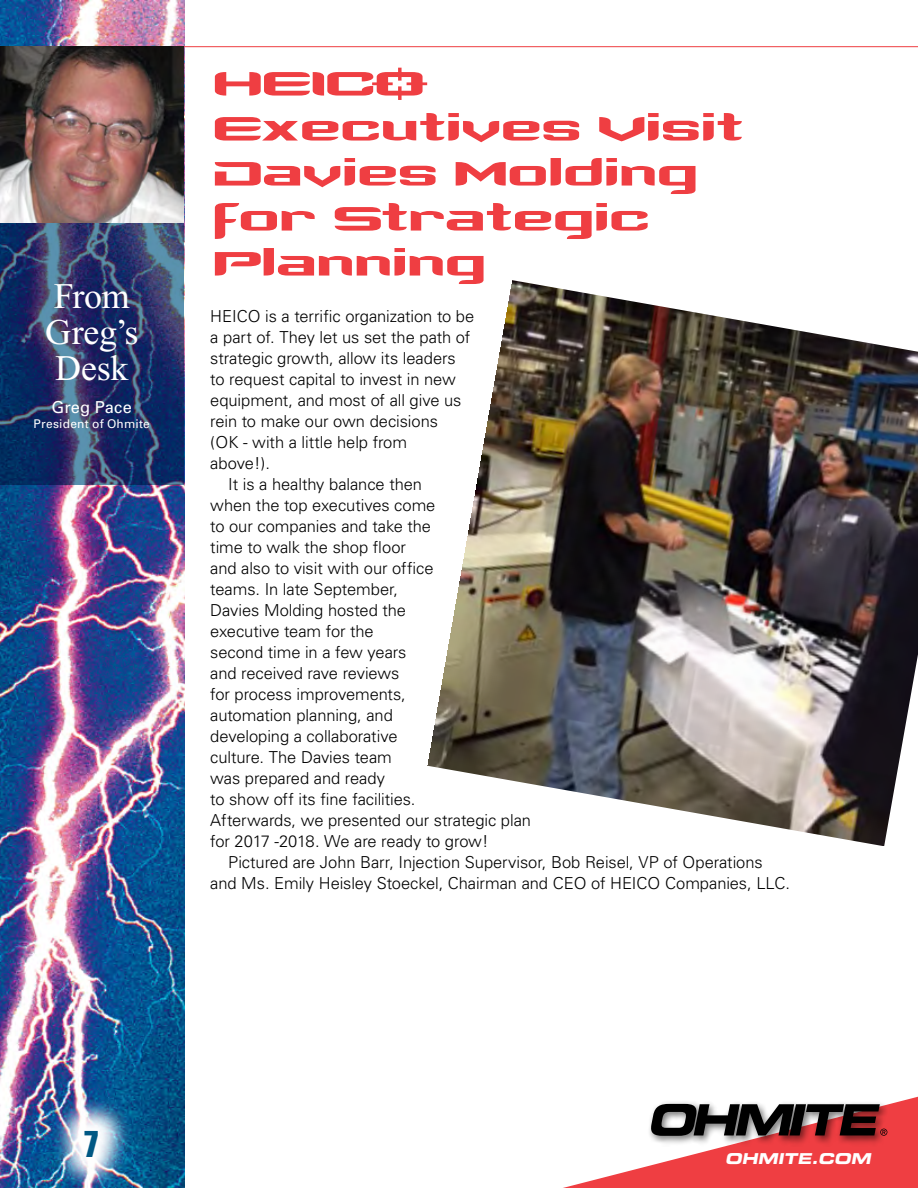
<style>
.page{position:relative;width:918px;height:1188px;background:#fff}
.page>*{position:absolute;margin:0;border:0;box-sizing:border-box;transform-origin:0 0}
.t1{font:75px "Clone Wars";letter-spacing:-.005em;color:#ef3e42}
.t2{font:36px/36px "Times New Roman";letter-spacing:-.01em;color:#fff}
.t3{font:700 condensed 36px "Eurostile";color:#005884}
.t4{font:300 16.5px "Univers";letter-spacing:-.005em;color:#000}
.t5{font:16.5px "Univers";letter-spacing:.01em;color:#fff}
.t6{font:italic 15px "Eurostile Bold Extended Two";color:#fff}
.t7{font:12px "Univers";letter-spacing:.02em;color:#fff}
</style>
<div class="page">
<img style="left:1px;top:0;width:183px;height:1188px">
<img style="left:50px;top:1096px;width:83px;height:92px">
<hr style="left:184px;top:46px;width:734px;height:1px;background:#ef3e42">
<svg style="left:563px;top:1096px;width:355px;height:92px"></svg>
<svg style="left:0;top:223px;width:183px;height:262px;background:#283a6d"></svg>
<img style="left:0;top:47px;width:183px;height:176px">
<img style="left:427px;top:280px;width:491px;height:566px">
<h2 class="t2" style="left:45px;top:278px;width:95px">From<br>Greg’s<br>Desk</h2>
<p class="t5" style="left:52px;top:397px;width:82px">Greg Pace</p>
<p class="t7" style="left:34px;top:417px;width:118px">President of Ohmite</p>
<h1 class="t1" style="left:210px;top:55px;width:214px">HEICO</h1>
<h1 class="t1" style="left:210px;top:100px;width:533px">Executives Visit</h1>
<h1 class="t1" style="left:210px;top:145px;width:487px">Davies Molding</h1>
<h1 class="t1" style="left:210px;top:190px;width:439px">for Strategic</h1>
<h1 class="t1" style="left:210px;top:235px;width:275px">Planning</h1>
<p class="t4" style="left:210px;top:306px;width:266px">HEICO is a terrific organization to be</p>
<p class="t4" style="left:210px;top:327px;width:262px">a part of. They let us set the path of</p>
<p class="t4" style="left:210px;top:348px;width:247px">strategic growth, allow its leaders</p>
<p class="t4" style="left:210px;top:369px;width:247px">to request capital to invest in new</p>
<p class="t4" style="left:210px;top:390px;width:253px">equipment, and most of all give us</p>
<p class="t4" style="left:210px;top:411px;width:229px">rein to make our own decisions</p>
<p class="t4" style="left:210px;top:432px;width:198px">(OK - with a little help from</p>
<p class="t4" style="left:210px;top:453px;width:61px">above!).</p>
<p class="t4" style="left:228px;top:474px;width:195px">It is a healthy balance then</p>
<p class="t4" style="left:210px;top:495px;width:227px">when the top executives come</p>
<p class="t4" style="left:210px;top:516px;width:222px">to our companies and take the</p>
<p class="t4" style="left:210px;top:537px;width:197px">time to walk the shop floor</p>
<p class="t4" style="left:210px;top:558px;width:225px">and also to visit with our office</p>
<p class="t4" style="left:210px;top:579px;width:189px">teams. In late September,</p>
<p class="t4" style="left:210px;top:600px;width:197px">Davies Molding hosted the</p>
<p class="t4" style="left:210px;top:621px;width:165px">executive team for the</p>
<p class="t4" style="left:210px;top:642px;width:198px">second time in a few years</p>
<p class="t4" style="left:210px;top:663px;width:191px">and received rave reviews</p>
<p class="t4" style="left:210px;top:684px;width:197px">for process improvements,</p>
<p class="t4" style="left:210px;top:705px;width:184px">automation planning, and</p>
<p class="t4" style="left:210px;top:726px;width:189px">developing a collaborative</p>
<p class="t4" style="left:210px;top:747px;width:183px">culture. The Davies team</p>
<p class="t4" style="left:210px;top:768px;width:176px">was prepared and ready</p>
<p class="t4" style="left:210px;top:789px;width:207px">to show off its fine facilities.</p>
<p class="t4" style="left:210px;top:810px;width:322px">Afterwards, we presented our strategic plan</p>
<p class="t4" style="left:210px;top:831px;width:280px">for 2017 -2018. We are ready to grow!</p>
<p class="t4" style="left:228px;top:852px;width:536px">Pictured are John Barr, Injection Supervisor, Bob Reisel, VP of Operations</p>
<p class="t4" style="left:210px;top:873px;width:581px">and Ms. Emily Heisley Stoeckel, Chairman and CEO of HEICO Companies, LLC.</p>
<h2 class="t3" style="left:83px;top:1122px;width:19px">7</h2>
<p class="t6" style="left:725px;top:1148px;width:151px">OHMITE.COM</p>
</div>
